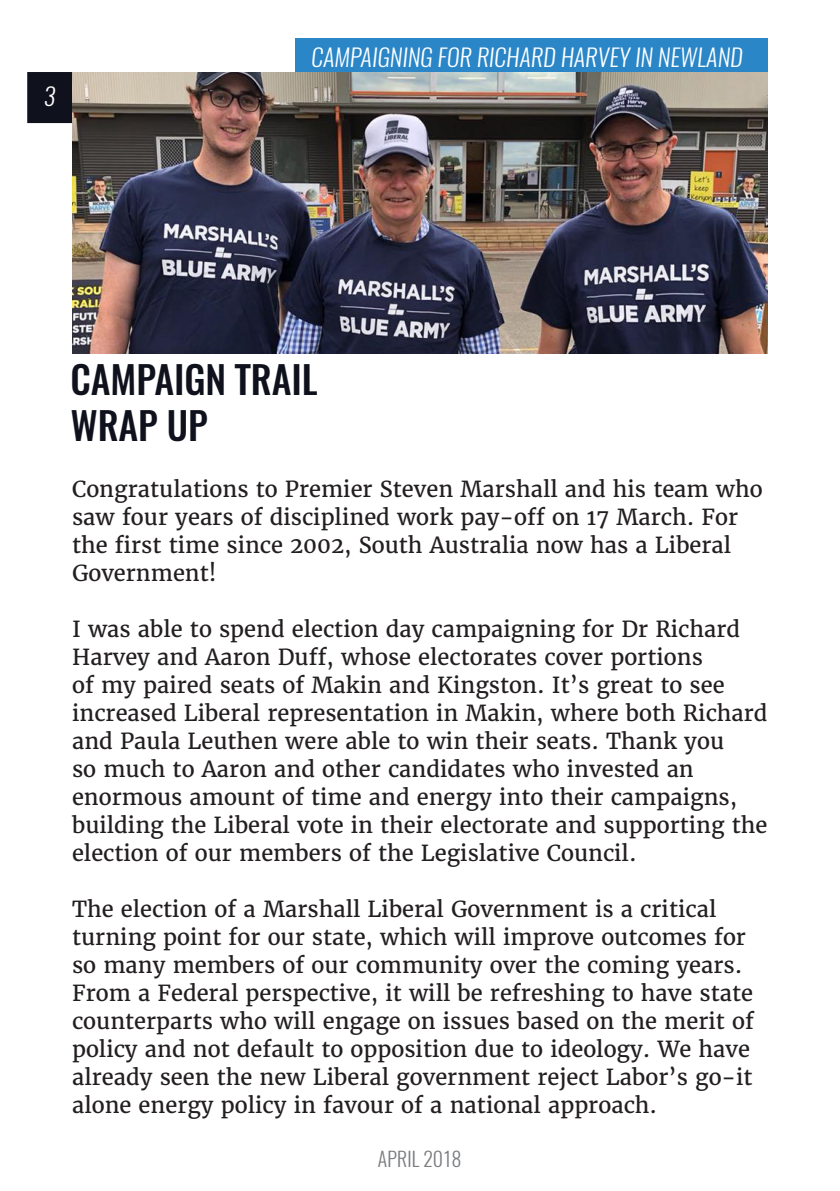
<style>
.page{position:relative;width:840px;height:1191px;background:#fff}
.page>*{position:absolute;margin:0;border:0;box-sizing:border-box;transform-origin:0 0}
.t1{font:italic 500 38px "Oswald";color:#0f121c}
.t2{font:italic 300 24px "Oswald";color:#fff}
.t3{font:22px/28px "Merriweather";color:#231f20}
.t4{font:italic 300 20px "Oswald";color:#7a7c7f}
</style>
<div class="page">
<div style="left:27px;top:72px;width:45px;height:51px;background:#0f121c"></div>
<img style="left:72px;top:72px;width:695px;height:281px">
<div style="left:295px;top:38px;width:472px;height:34px;background:#2a86c7"></div>
<p class="t2" style="left:44px;top:79px;width:13px">3</p>
<p class="t2" style="left:311px;top:40px;width:433px">CAMPAIGNING FOR RICHARD HARVEY IN NEWLAND</p>
<p class="t1" style="left:71px;top:353px;width:254px">CAMPAIGN TRAIL</p>
<p class="t1" style="left:71px;top:398px;width:144px">WRAP UP</p>
<p class="t3" style="left:72px;top:475px;width:691px">Congratulations to Premier Steven Marshall and his team who saw four years of disciplined work pay-off on 17 March. For the first time since 2002, South Australia now has a Liberal Government!</p>
<p class="t3" style="left:72px;top:615px;width:696px">I was able to spend election day campaigning for Dr Richard Harvey and Aaron Duff, whose electorates cover portions<br>of my paired seats of Makin and Kingston. It’s great to see increased Liberal representation in Makin, where both Richard and Paula Leuthen were able to win their seats. Thank you<br>so much to Aaron and other candidates who invested an enormous amount of time and energy into their campaigns, building the Liberal vote in their electorate and supporting the election of our members of the Legislative Council.</p>
<p class="t3" style="left:72px;top:895px;width:683px">The election of a Marshall Liberal Government is a critical turning point for our state, which will improve outcomes for so many members of our community over the coming years.<br>From a Federal perspective, it will be refreshing to have state counterparts who will engage on issues based on the merit of policy and not default to opposition due to ideology. We have already seen the new Liberal government reject Labor’s go-it alone energy policy in favour of a national approach.</p>
<p class="t4" style="left:378px;top:1145px;width:88px">APRIL 2018</p>
</div>
